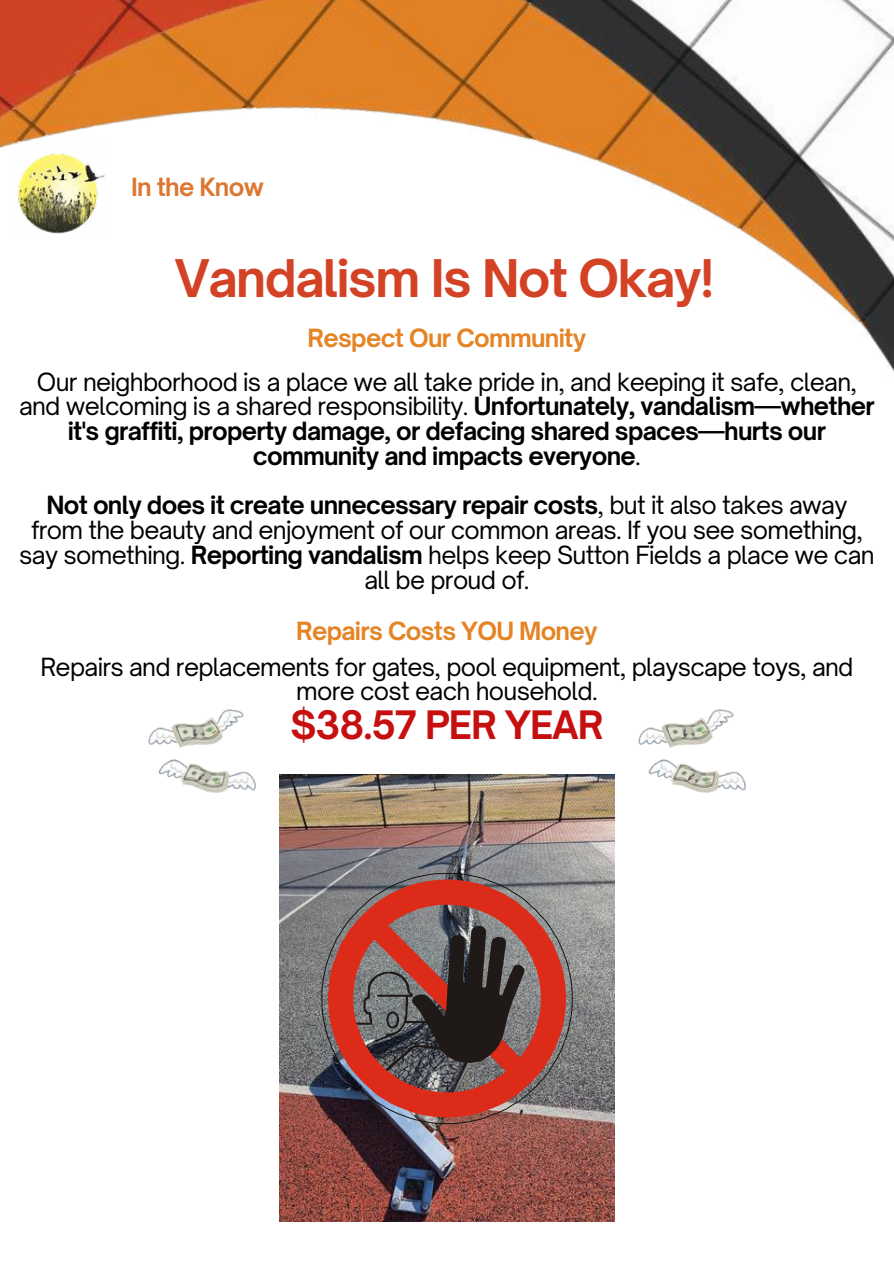
<style>
.page{position:relative;width:894px;height:1264px;background:#fff}
.page>*{position:absolute;margin:0;border:0;box-sizing:border-box;transform-origin:0 0}
.t1{font:700 49.65px "Open Sauce One";letter-spacing:-.03em;color:#d34225}
.t2{font:700 37.5px "Open Sauce One";letter-spacing:-.03em;color:#c61010}
.t3{font:24px/24.8px "Open Sauce One";letter-spacing:-.03em;color:#000;text-align:center}
.t4{font:700 24px/24.8px "Open Sauce One";letter-spacing:-.03em;color:#000;text-align:center}
.t5{font:700 24px "Open Sauce One";letter-spacing:-.03em;color:#e48425}
.t6{font:700 24px "Open Sauce One";letter-spacing:-.03em;color:#dc7731}
.s1{font-weight:400}
.s2{font-weight:700}
</style>
<div class="page">
<img style="left:0;top:0;width:893px;height:888px">
<img style="left:14px;top:142px;width:93px;height:92px">
<img style="left:279px;top:774px;width:335px;height:447px">
<img style="left:148px;top:710px;width:107px;height:82px">
<img style="left:638px;top:710px;width:106px;height:82px">
<img style="left:321px;top:873px;width:251px;height:250px">
<svg style="left:328px;top:879px;width:238px;height:238px"></svg>
<svg style="left:356px;top:926px;width:168px;height:144px"></svg>
<p class="t6" style="left:131px;top:172px;width:134px">In the Know</p>
<h1 class="t1" style="left:175px;top:248px;width:540px">Vandalism Is Not Okay!</h1>
<p class="t5" style="left:307px;top:323px;width:280px">Respect Our Community</p>
<p class="t4" style="left:19px;top:369px;width:857px"><span class="s1">Our neighborhood is a place we all take pride in, and keeping it safe, clean, and welcoming is a shared responsibility.</span> Unfortunately, vandalism—whether it's graffiti, property damage, or defacing shared spaces—hurts our community and impacts everyone<span class="s1">.</span></p>
<p class="t3" style="left:19px;top:493px;width:856px"><span class="s2">Not only does it create unnecessary repair costs</span>, but it also takes away from the beauty and enjoyment of our common areas. If you see something, say something. <span class="s2">Reporting vandalism</span> helps keep Sutton Fields a place we can all be proud of.</p>
<p class="t5" style="left:296px;top:616px;width:303px">Repairs Costs YOU Money</p>
<p class="t3" style="left:40px;top:654px;width:814px">Repairs and replacements for gates, pool equipment, playscape toys, and more cost each household.</p>
<h2 class="t2" style="left:290px;top:701px;width:314px">$38.57 PER YEAR</h2>
</div>
